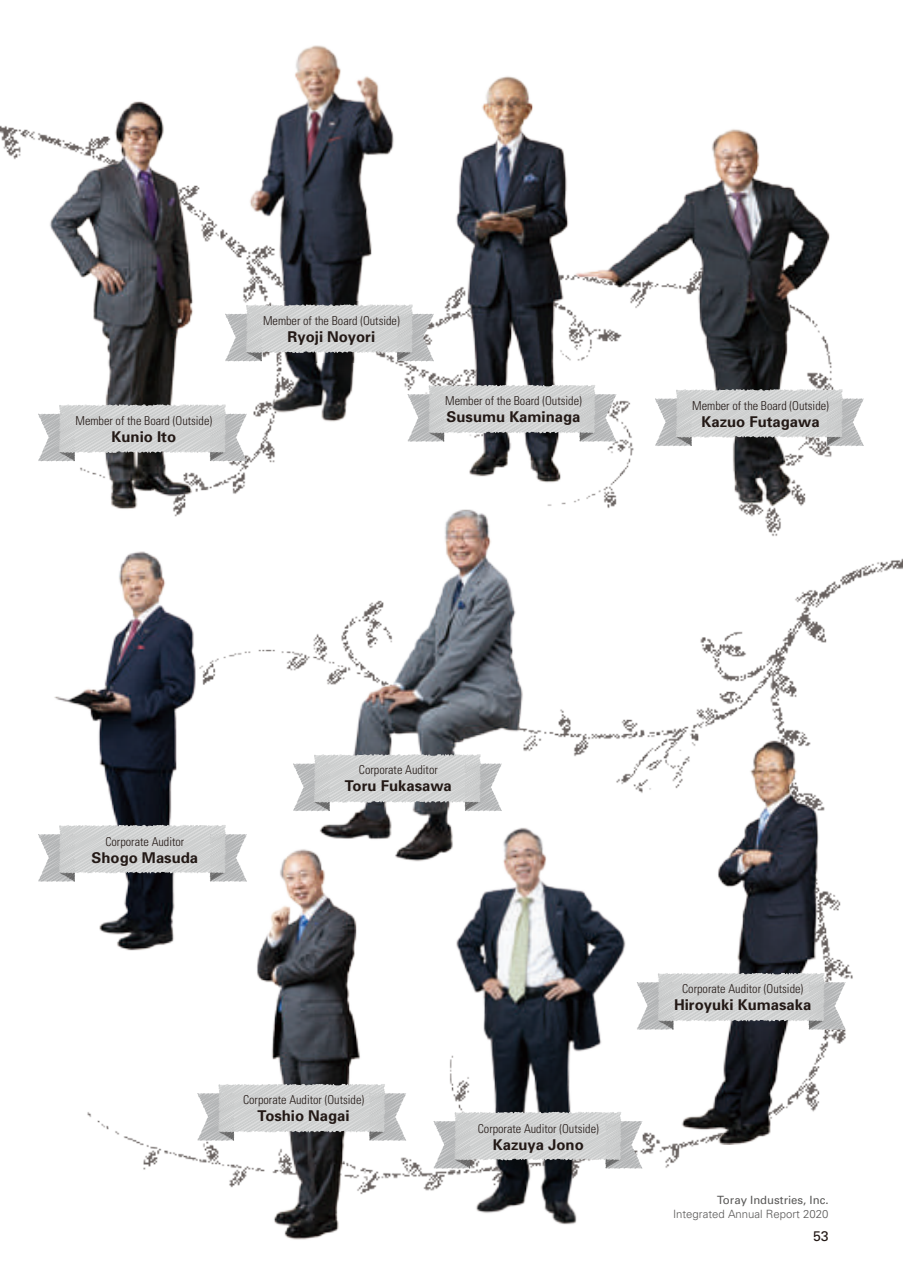
<style>
.page{position:relative;width:903px;height:1275px;background:#fff}
.page>*{position:absolute;margin:0;border:0;box-sizing:border-box;transform-origin:0 0}
.t1{font:700 14.88px "Univers";color:#231916}
.t2{font:14px "Univers";color:#231916}
.t3{font:300 condensed 12.25px "Univers";color:#231916}
.t4{font:300 11.38px "Univers";color:#595857}
.t5{font:11.38px "Univers";color:#595857}
</style>
<div class="page">
<img style="left:0;top:125px;width:903px;height:1063px">
<img style="left:45px;top:101px;width:162px;height:410px">
<img style="left:225px;top:45px;width:187px;height:388px">
<img style="left:439px;top:76px;width:132px;height:416px">
<img style="left:571px;top:125px;width:280px;height:390px">
<img style="left:371px;top:788px;width:304px;height:437px">
<img style="left:0;top:511px;width:271px;height:461px">
<img style="left:312px;top:500px;width:218px;height:372px">
<img style="left:672px;top:732px;width:157px;height:412px">
<img style="left:245px;top:843px;width:126px;height:397px">
<svg style="left:38px;top:404px;width:209px;height:58px"></svg>
<svg style="left:225px;top:304px;width:209px;height:58px"></svg>
<svg style="left:407px;top:385px;width:210px;height:57px"></svg>
<svg style="left:655px;top:389px;width:209px;height:57px"></svg>
<svg style="left:38px;top:825px;width:209px;height:57px"></svg>
<svg style="left:197px;top:1084px;width:209px;height:57px"></svg>
<svg style="left:433px;top:1112px;width:210px;height:57px"></svg>
<svg style="left:636px;top:973px;width:210px;height:57px"></svg>
<svg style="left:293px;top:754px;width:209px;height:57px"></svg>
<p class="t3" style="left:75px;top:413px;width:138px">Member of the Board (Outside)</p>
<p class="t1" style="left:112px;top:428px;width:66px">Kunio Ito</p>
<p class="t3" style="left:263px;top:313px;width:138px">Member of the Board (Outside)</p>
<p class="t1" style="left:288px;top:328px;width:89px">Ryoji Noyori</p>
<p class="t3" style="left:445px;top:393px;width:138px">Member of the Board (Outside)</p>
<p class="t1" style="left:446px;top:408px;width:135px">Susumu Kaminaga</p>
<p class="t3" style="left:692px;top:398px;width:138px">Member of the Board (Outside)</p>
<p class="t1" style="left:701px;top:413px;width:120px">Kazuo Futagawa</p>
<p class="t3" style="left:105px;top:834px;width:80px">Corporate Auditor</p>
<p class="t1" style="left:92px;top:848px;width:108px">Shogo Masuda</p>
<p class="t3" style="left:359px;top:762px;width:80px">Corporate Auditor</p>
<p class="t1" style="left:345px;top:777px;width:108px">Toru Fukasawa</p>
<p class="t3" style="left:243px;top:1092px;width:123px">Corporate Auditor (Outside)</p>
<p class="t1" style="left:258px;top:1107px;width:94px">Toshio Nagai</p>
<p class="t3" style="left:478px;top:1121px;width:123px">Corporate Auditor (Outside)</p>
<p class="t1" style="left:493px;top:1136px;width:92px">Kazuya Jono</p>
<p class="t3" style="left:682px;top:981px;width:123px">Corporate Auditor (Outside)</p>
<p class="t1" style="left:674px;top:996px;width:139px">Hiroyuki Kumasaka</p>
<p class="t5" style="left:717px;top:1193px;width:113px">Toray Industries, Inc.</p>
<p class="t4" style="left:673px;top:1207px;width:157px">Integrated Annual Report 2020</p>
<p class="t2" style="left:813px;top:1228px;width:17px">53</p>
</div>
